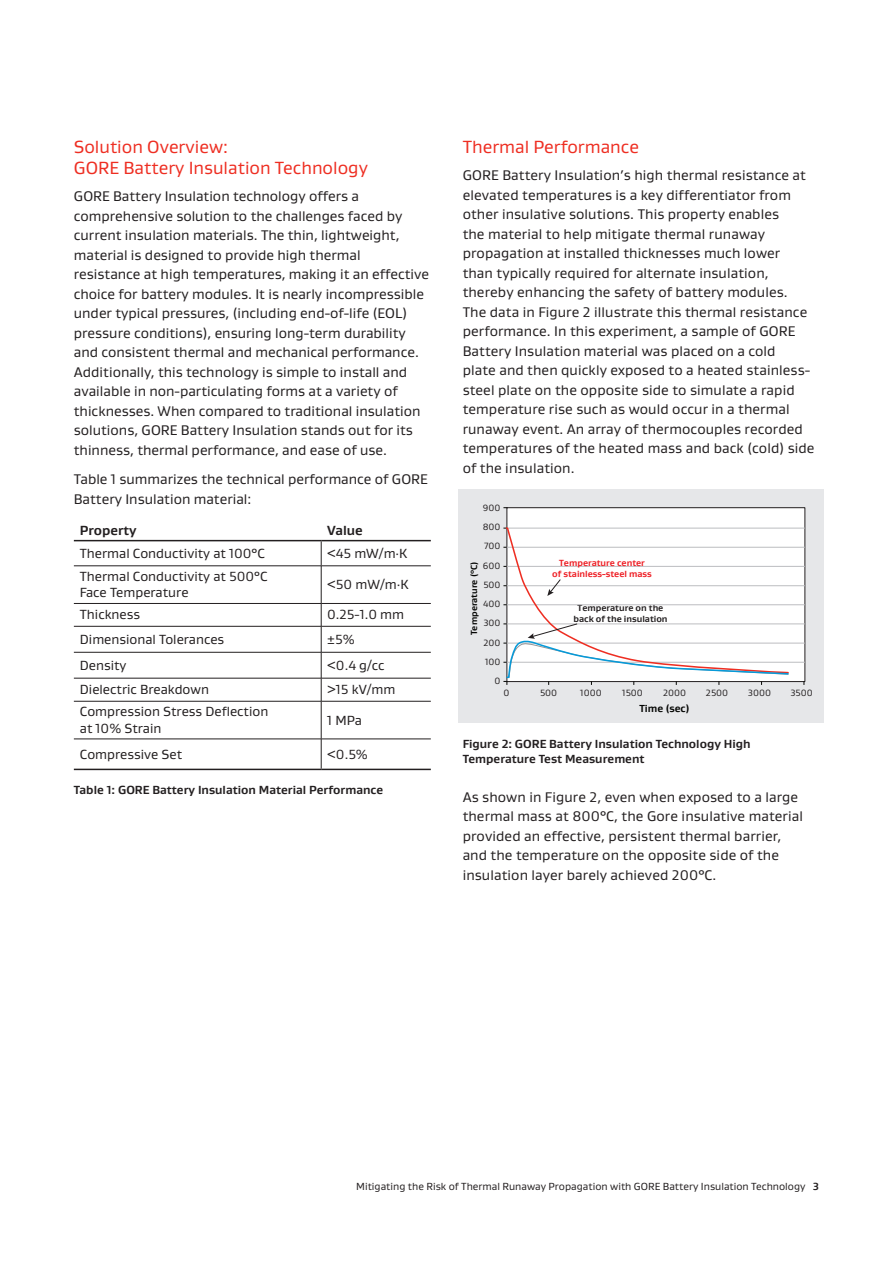
<style>
.page{position:relative;width:893px;height:1263px;background:#fff}
.page>*{position:absolute;margin:0;border:0;box-sizing:border-box;transform-origin:0 0}
.Body_Title_13_16{font:18px/21px "Gore Gustan";color:#ee2e22}
.Body_Text_9_5_13{font:14.25px/19.5px "Gore Gustan";letter-spacing:.005em;color:#231f20}
.Body_Text_9_5_13-2{font:13.5px/16.5px "Gore Gustan";color:#231f20}
.Body_Text_9_5_13-3{font:700 13.5px "Gore Gustan";color:#231f20}
.figure_numbers{font:700 12px/15px "Gore Gustan";color:#231f20}
.Legal_Text_7_8_5{font:10.5px "Gore Gustan";color:#231f20}
.t1{font:700 10.5px "Gore Gustan";letter-spacing:-.005em;color:#040503}
.t2{font:9.3px/19.2px "Gore Gustan";color:#231f20;text-align:right}
.t3{font:700 9.15px/10.8px "Gore Gustan";letter-spacing:-.005em;color:#ee1d23;text-align:center}
.t4{font:700 9.15px/10.8px "Gore Gustan";letter-spacing:-.005em;color:#231f20;text-align:center}
.t5{font:700 9px "Gore Gustan";color:#040503}
.s1{font-weight:700}
</style>
<div class="page">
<hr style="left:74px;top:565px;width:247px;height:1px;background:#231f20">
<hr style="left:321px;top:565px;width:110px;height:1px;background:#231f20">
<hr style="left:74px;top:603px;width:247px;height:1px;background:#231f20">
<hr style="left:321px;top:603px;width:110px;height:1px;background:#231f20">
<hr style="left:74px;top:626px;width:247px;height:1px;background:#231f20">
<hr style="left:321px;top:626px;width:110px;height:1px;background:#231f20">
<hr style="left:74px;top:652px;width:247px;height:1px;background:#231f20">
<hr style="left:321px;top:652px;width:110px;height:1px;background:#231f20">
<hr style="left:74px;top:678px;width:247px;height:1px;background:#231f20">
<hr style="left:321px;top:678px;width:110px;height:1px;background:#231f20">
<hr style="left:74px;top:701px;width:247px;height:1px;background:#231f20">
<hr style="left:321px;top:701px;width:110px;height:1px;background:#231f20">
<hr style="left:74px;top:739px;width:247px;height:1px;background:#231f20">
<hr style="left:321px;top:739px;width:110px;height:1px;background:#231f20">
<svg style="left:321px;top:541px;width:1px;height:25px"></svg>
<hr style="left:321px;top:566px;width:1px;height:37px;background:#231f20">
<svg style="left:321px;top:604px;width:1px;height:97px"></svg>
<hr style="left:321px;top:701px;width:1px;height:38px;background:#231f20">
<hr style="left:321px;top:739px;width:1px;height:30px;background:#231f20">
<hr style="left:74px;top:540px;width:247px;height:1px;background:#231f20">
<hr style="left:321px;top:540px;width:110px;height:1px;background:#231f20">
<hr style="left:74px;top:769px;width:247px;height:1px;background:#231f20">
<hr style="left:321px;top:769px;width:110px;height:1px;background:#231f20">
<div style="left:458px;top:489px;width:366px;height:233px;background:#e6e7e9"></div>
<div style="left:507px;top:508px;width:298px;height:173px;background:#fff"></div>
<hr style="left:507px;top:547px;width:298px;height:1px;background:#bcbdc0">
<hr style="left:507px;top:528px;width:298px;height:1px;background:#bcbdc0">
<hr style="left:507px;top:566px;width:298px;height:1px;background:#bcbdc0">
<hr style="left:507px;top:585px;width:298px;height:1px;background:#bcbdc0">
<hr style="left:507px;top:604px;width:298px;height:1px;background:#bcbdc0">
<hr style="left:507px;top:624px;width:298px;height:1px;background:#bcbdc0">
<hr style="left:507px;top:643px;width:298px;height:1px;background:#bcbdc0">
<hr style="left:507px;top:662px;width:298px;height:1px;background:#bcbdc0">
<svg style="left:503px;top:527px;width:287px;height:158px"></svg>
<p class="Body_Title_13_16" style="left:74px;top:136px;width:296px">Solution Overview:<br>GORE Battery Insulation Technology</p>
<p class="Body_Text_9_5_13" style="left:74px;top:186px;width:357px">GORE Battery Insulation technology offers a comprehensive solution to the challenges faced by current insulation materials. The thin, lightweight, material is designed to provide high thermal resistance at high temperatures, making it an effective choice for battery modules. It is nearly incompressible under typical pressures, (including end-of-life (EOL) pressure conditions), ensuring long-term durability and consistent thermal and mechanical performance.<br>Additionally, this technology is simple to install and available in non-particulating forms at a variety of thicknesses. When compared to traditional insulation solutions, GORE Battery Insulation stands out for its thinness, thermal performance, and ease of use.</p>
<p class="Body_Text_9_5_13" style="left:74px;top:469px;width:355px">Table 1 summarizes the technical performance of GORE<br>Battery Insulation material:</p>
<p class="Body_Text_9_5_13-3" style="left:80px;top:521px;width:58px">Property</p>
<p class="Body_Text_9_5_13-3" style="left:327px;top:521px;width:37px">Value</p>
<p class="Body_Text_9_5_13-2" style="left:80px;top:544px;width:187px">Thermal Conductivity at 100°C</p>
<p class="Body_Text_9_5_13-2" style="left:327px;top:544px;width:82px">&lt;45 mW/m·K</p>
<p class="Body_Text_9_5_13-2" style="left:80px;top:568px;width:189px">Thermal Conductivity at 500°C<br>Face Temperature</p>
<p class="Body_Text_9_5_13-2" style="left:327px;top:576px;width:83px">&lt;50 mW/m·K</p>
<p class="Body_Text_9_5_13-2" style="left:80px;top:606px;width:62px">Thickness</p>
<p class="Body_Text_9_5_13-2" style="left:327px;top:606px;width:79px">0.25-1.0 mm</p>
<p class="Body_Text_9_5_13-2" style="left:80px;top:631px;width:146px">Dimensional Tolerances</p>
<p class="Body_Text_9_5_13-2" style="left:327px;top:631px;width:29px">±5%</p>
<p class="Body_Text_9_5_13-2" style="left:80px;top:656px;width:48px">Density</p>
<p class="Body_Text_9_5_13-2" style="left:327px;top:656px;width:59px">&lt;0.4 g/cc</p>
<p class="Body_Text_9_5_13-2" style="left:80px;top:681px;width:131px">Dielectric Breakdown</p>
<p class="Body_Text_9_5_13-2" style="left:327px;top:681px;width:70px">&gt;15 kV/mm</p>
<p class="Body_Text_9_5_13-2" style="left:80px;top:703px;width:190px">Compression Stress Deflection at 10% Strain</p>
<p class="Body_Text_9_5_13-2" style="left:327px;top:711px;width:36px">1 MPa</p>
<p class="Body_Text_9_5_13-2" style="left:80px;top:745px;width:104px">Compressive Set</p>
<p class="Body_Text_9_5_13-2" style="left:327px;top:745px;width:42px">&lt;0.5%</p>
<p class="figure_numbers" style="left:74px;top:782px;width:311px">Table 1: GORE Battery Insulation Material Performance</p>
<p class="Body_Title_13_16" style="left:463px;top:136px;width:178px">Thermal Performance</p>
<p class="Body_Text_9_5_13" style="left:463px;top:165px;width:353px">GORE Battery Insulation’s high thermal resistance at elevated temperatures is a key differentiator from other insulative solutions. This property enables<br>the material to help mitigate thermal runaway propagation at installed thicknesses much lower<br>than typically required for alternate insulation, thereby enhancing the safety of battery modules.<br>The data in Figure 2 illustrate this thermal resistance performance. In this experiment, a sample of GORE Battery Insulation material was placed on a cold<br>plate and then quickly exposed to a heated stainless&shy;steel plate on the opposite side to simulate a rapid temperature rise such as would occur in a thermal runaway event. An array of thermocouples recorded temperatures of the heated mass and back (cold) side of the insulation.</p>
<p class="t2" style="left:483px;top:498px;width:19px">900<br>800<br>700<br>600<br>500<br>400<br>300<br>200<br>100<br>0</p>
<p class="t5" style="left:468px;top:635px;width:75px;rotate:-90deg">Temperature (°C)</p>
<p class="t3" style="left:552px;top:558px;width:101px">Temperature center<br>of stainless-steel mass</p>
<p class="t4" style="left:573px;top:603px;width:96px">Temperature on the back of the insulation</p>
<p class="t2" style="left:504px;top:683px;width:7px">0</p>
<p class="t2" style="left:540px;top:683px;width:19px">500</p>
<p class="t2" style="left:580px;top:683px;width:23px">1000</p>
<p class="t2" style="left:622px;top:683px;width:22px">1500</p>
<p class="t2" style="left:663px;top:683px;width:25px">2000</p>
<p class="t2" style="left:706px;top:683px;width:24px">2500</p>
<p class="t2" style="left:748px;top:683px;width:25px">3000</p>
<p class="t2" style="left:790px;top:683px;width:24px">3500</p>
<p class="t1" style="left:639px;top:701px;width:52px">Time (sec)</p>
<p class="figure_numbers" style="left:463px;top:736px;width:290px">Figure 2: GORE Battery Insulation Technology High<br>Temperature Test Measurement</p>
<p class="Body_Text_9_5_13" style="left:463px;top:786px;width:342px">As shown in Figure 2, even when exposed to a large thermal mass at 800°C, the Gore insulative material provided an effective, persistent thermal barrier, and the temperature on the opposite side of the insulation layer barely achieved 200°C.</p>
<p class="Legal_Text_7_8_5" style="left:356px;top:1180px;width:464px">Mitigating the Risk of Thermal Runaway Propagation with GORE Battery Insulation Technology <span class="s1">3</span></p>
</div>
